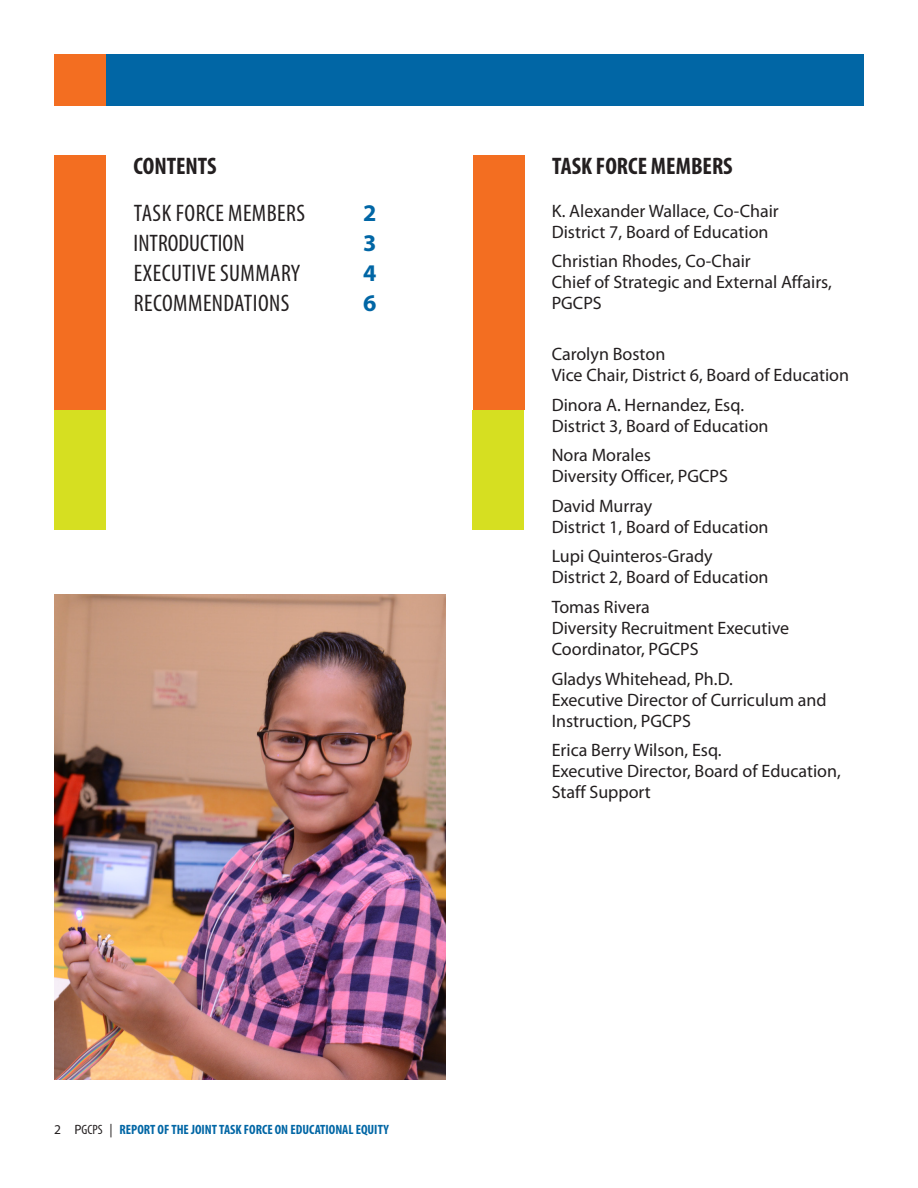
<style>
.page{position:relative;width:918px;height:1188px;background:#fff}
.page>*{position:absolute;margin:0;border:0;box-sizing:border-box;transform-origin:0 0}
.t1{font:condensed 24px "Myriad Pro";letter-spacing:.02em;color:#231f20}
.t2{font:700 condensed 24px "Myriad Pro";color:#231f20}
.t3{font:condensed 24px "Myriad Pro";color:#231f20}
.t4{font:700 24px "Myriad Pro";color:#0166a5}
.t5{font:18px/21px "Myriad Pro";color:#231f20}
.t6{font:700 condensed 13.5px "Myriad Pro";color:#0166a5}
.s1{font-weight:400;font-stretch:normal;color:#231f20}
.s2{font-weight:400;color:#231f20}
</style>
<div class="page">
<div style="left:54px;top:54px;width:810px;height:52px;background:#0166a5"></div>
<div style="left:54px;top:54px;width:52px;height:52px;background:#f36e21"></div>
<img style="left:55px;top:594px;width:391px;height:485px">
<div style="left:54px;top:410px;width:52px;height:120px;background:#d6df21"></div>
<div style="left:55px;top:156px;width:51px;height:254px;background:#f36e21"></div>
<div style="left:472px;top:410px;width:52px;height:120px;background:#d6df21"></div>
<div style="left:473px;top:156px;width:51px;height:254px;background:#f36e21"></div>
<h1 class="t2" style="left:134px;top:151px;width:85px">CONTENTS</h1>
<h1 class="t2" style="left:552px;top:151px;width:182px">TASK FORCE MEMBERS</h1>
<h1 class="t1" style="left:134px;top:199px;width:154px">TASK FORCE MEMBERS</h1>
<h1 class="t4" style="left:363px;top:197px;width:15px">2</h1>
<h1 class="t3" style="left:134px;top:229px;width:112px">INTRODUCTION</h1>
<h1 class="t4" style="left:363px;top:227px;width:15px">3</h1>
<h1 class="t1" style="left:134px;top:259px;width:28px">EXECUTI</h1>
<h1 class="t1" style="left:197px;top:259px;width:105px">VE SUMMARY</h1>
<h1 class="t4" style="left:363px;top:257px;width:15px">4</h1>
<h1 class="t1" style="left:134px;top:289px;width:53px">RECOMMEND</h1>
<h1 class="t1" style="left:234px;top:289px;width:45px">ATIONS</h1>
<h1 class="t4" style="left:363px;top:287px;width:15px">6</h1>
<p class="t5" style="left:552px;top:200px;width:229px">K. Alexander Wallace, Co-Chair<br>District 7, Board of Education</p>
<p class="t5" style="left:552px;top:250px;width:282px">Christian Rhodes, Co-Chair<br>Chief of Strategic and External Affairs,<br>PGCPS</p>
<p class="t5" style="left:552px;top:343px;width:299px">Carolyn Boston<br>Vice Chair, District 6, Board of Education</p>
<p class="t5" style="left:552px;top:394px;width:218px">Dinora A. Hernandez, Esq.<br>District 3, Board of Education</p>
<p class="t5" style="left:552px;top:444px;width:178px">Nora Morales<br>Diversity Officer, PGCPS</p>
<p class="t5" style="left:552px;top:495px;width:218px">David Murray<br>District 1, Board of Education</p>
<p class="t5" style="left:552px;top:546px;width:218px">Lupi Quinteros-Grady<br>District 2, Board of Education</p>
<p class="t5" style="left:552px;top:596px;width:239px">Tomas Rivera<br>Diversity Recruitment Executive<br>Coordinator, PGCPS</p>
<p class="t5" style="left:552px;top:668px;width:277px">Gladys Whitehead, Ph.D.<br>Executive Director of Curriculum and<br>Instruction, PGCPS</p>
<p class="t5" style="left:552px;top:740px;width:291px">Erica Berry Wilson, Esq.<br>Executive Director, Board of Education,<br>Staff Support</p>
<p class="t6" style="left:54px;top:1121px;width:336px"><span class="s1">2 P</span><span class="s2">GCPS</span> <span class="s1">|</span> REPORT OF THE JOINT TASK FORCE ON EDUCATIONAL EQUITY</p>
</div>
